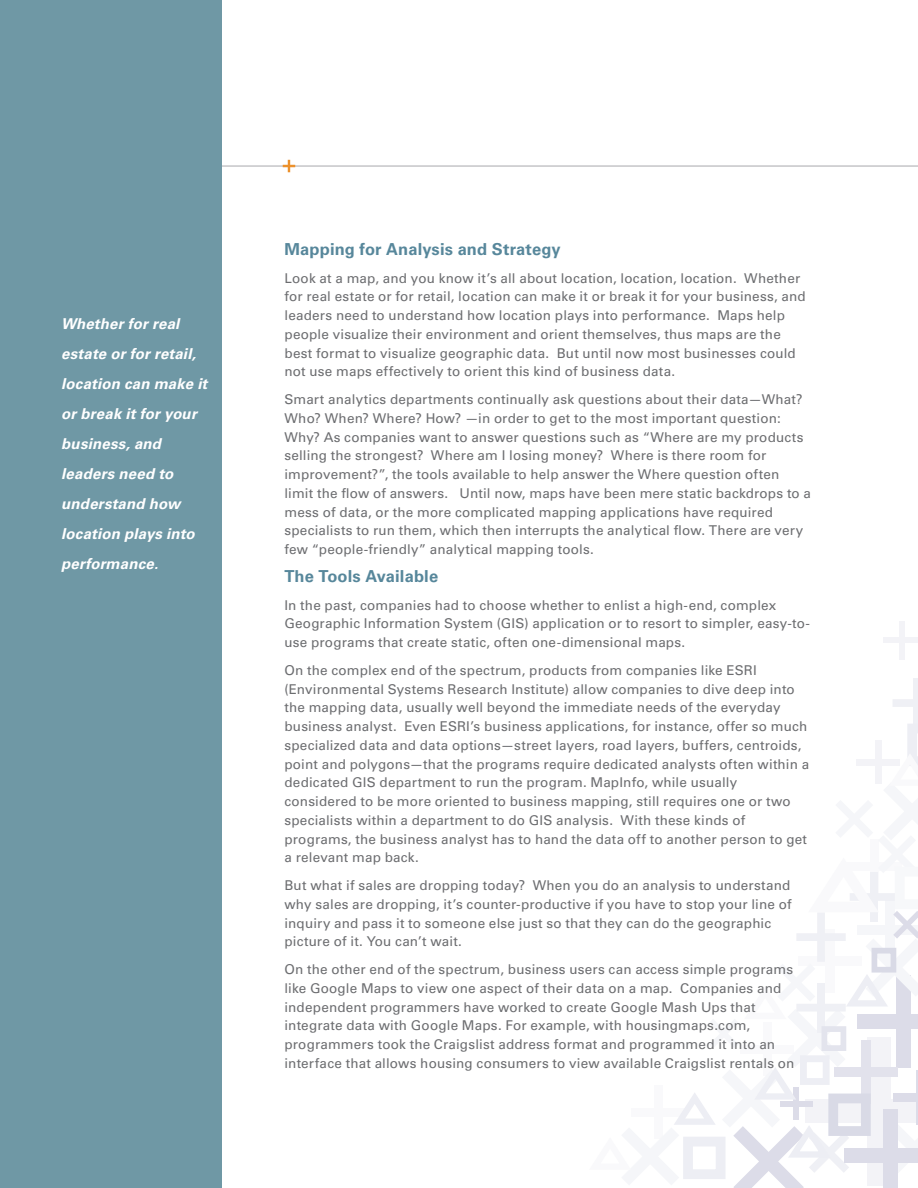
<style>
.page{position:relative;width:918px;height:1188px;background:#fff}
.page>*{position:absolute;margin:0;border:0;box-sizing:border-box;transform-origin:0 0}
.Body_copy{font:700 16.5px "Univers LT Std";letter-spacing:.005em;color:#57879b}
.t1{font:italic 700 15px/30px "Univers LT Std";letter-spacing:.01em;color:#fff}
.Body_copy-2{font:13.5px/18.8px "Univers LT Std";letter-spacing:.01em;color:#6c6d70}
</style>
<div class="page">
<div style="left:899px;top:621px;width:6px;height:38px;background:#f3f3f7"></div>
<div style="left:883px;top:637px;width:35px;height:6px;background:#f3f3f7"></div>
<div style="left:913px;top:678px;width:5px;height:50px;background:#eff0f5"></div>
<div style="left:893px;top:699px;width:25px;height:8px;background:#eff0f5"></div>
<svg style="left:674px;top:724px;width:244px;height:464px"></svg>
<div style="left:884px;top:1109px;width:14px;height:79px;background:#dcdce8"></div>
<div style="left:845px;top:1148px;width:73px;height:14px;background:#dcdce8"></div>
<hr style="left:190px;top:166px;width:728px;height:1px;background:#a8a9ad">
<div style="left:0;top:0;width:221px;height:1188px;background:#6f98a5"></div>
<svg style="left:283px;top:160px;width:12px;height:12px"></svg>
<p class="t1" style="left:61px;top:309px;width:148px">Whether for real estate or for retail, location can make it or break it for your business, and leaders need to understand how location plays into performance.</p>
<p class="Body_copy" style="left:284px;top:239px;width:278px">Mapping for Analysis and Strategy</p>
<p class="Body_copy-2" style="left:284px;top:269px;width:523px">Look at a map, and you know it’s all about location, location, location. Whether for real estate or for retail, location can make it or break it for your business, and leaders need to understand how location plays into performance. Maps help people visualize their environment and orient themselves, thus maps are the best format to visualize geographic data. But until now most businesses could not use maps effectively to orient this kind of business data.</p>
<p class="Body_copy-2" style="left:284px;top:390px;width:528px">Smart analytics departments continually ask questions about their data—What?<br>Who? When? Where? How? —in order to get to the most important question:<br>Why? As companies want to answer questions such as “Where are my products selling the strongest? Where am I losing money? Where is there room for improvement?”, the tools available to help answer the Where question often limit the flow of answers. Until now, maps have been mere static backdrops to a mess of data, or the more complicated mapping applications have required specialists to run them, which then interrupts the analytical flow. There are very few “people-friendly” analytical mapping tools.</p>
<p class="Body_copy" style="left:284px;top:566px;width:155px">The Tools Available</p>
<p class="Body_copy-2" style="left:284px;top:596px;width:527px">In the past, companies had to choose whether to enlist a high-end, complex<br>Geographic Information System (GIS) application or to resort to simpler, easy-to&shy;use programs that create static, often one-dimensional maps.</p>
<p class="Body_copy-2" style="left:284px;top:661px;width:526px">On the complex end of the spectrum, products from companies like ESRI (Environmental Systems Research Institute) allow companies to dive deep into the mapping data, usually well beyond the immediate needs of the everyday business analyst. Even ESRI’s business applications, for instance, offer so much specialized data and data options—street layers, road layers, buffers, centroids, point and polygons—that the programs require dedicated analysts often within a dedicated GIS department to run the program. MapInfo, while usually considered to be more oriented to business mapping, still requires one or two specialists within a department to do GIS analysis. With these kinds of programs, the business analyst has to hand the data off to another person to get a relevant map back.</p>
<p class="Body_copy-2" style="left:284px;top:876px;width:509px">But what if sales are dropping today? When you do an analysis to understand why sales are dropping, it’s counter-productive if you have to stop your line of inquiry and pass it to someone else just so that they can do the geographic picture of it. You can’t wait.</p>
<p class="Body_copy-2" style="left:284px;top:960px;width:512px">On the other end of the spectrum, business users can access simple programs like Google Maps to view one aspect of their data on a map. Companies and independent programmers have worked to create Google Mash Ups that integrate data with Google Maps. For example, with housingmaps.com, programmers took the Craigslist address format and programmed it into an interface that allows housing consumers to view available Craigslist rentals on</p>
</div>
